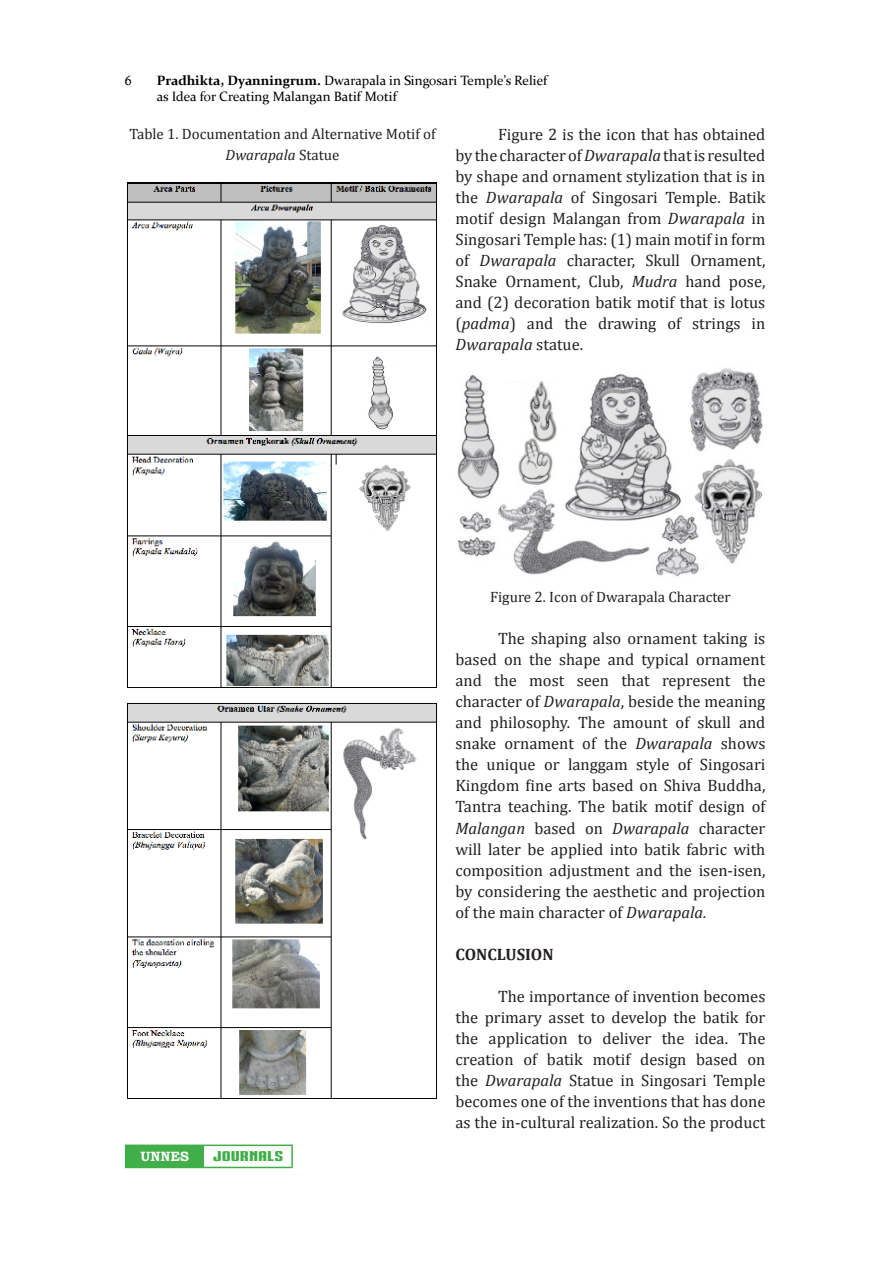
<style>
.page{position:relative;width:893px;height:1263px;background:#fff}
.page>*{position:absolute;margin:0;border:0;box-sizing:border-box;transform-origin:0 0}
.t1{font:16.5px/21px "Cambria";color:#231f20;text-align:justify}
.t2{font:700 16.5px "Cambria";color:#231f20}
.t3{font:15px/21px "Cambria";color:#231f20;text-align:center}
.t4{font:13.5px/16.2px "Constantia";color:#000}
.t5{font:13.5px "IRONMANOFWAR2 NCV";color:#40ae49;scale:1.53 1}
.t6{font:700 13.5px "Bookman Old Style";color:#fff}
.t7{font:13.5px "Calisto";color:#000}
.s1{font-weight:700}
.s2{font-style:italic}
</style>
<div class="page">
<div style="left:126px;top:1145px;width:78px;height:22px;background:#40ae49"></div>
<hr style="left:125px;top:1144px;width:79px;height:2px;background:#40ae49">
<svg style="left:125px;top:1146px;width:1px;height:21px"></svg>
<hr style="left:204px;top:1144px;width:89px;height:2px;background:#40ae49">
<hr style="left:291px;top:1146px;width:2px;height:21px;background:#40ae49">
<hr style="left:125px;top:1167px;width:79px;height:1px;background:#40ae49">
<hr style="left:204px;top:1167px;width:89px;height:1px;background:#40ae49">
<img style="left:457px;top:368px;width:306px;height:209px">
<img style="left:128px;top:183px;width:309px;height:505px">
<img style="left:128px;top:703px;width:309px;height:395px">
<p class="t7" style="left:125px;top:73px;width:8px">6</p>
<p class="t4" style="left:157px;top:71px;width:392px"><span class="s1">Pradhikta, Dyanningrum.</span> Dwarapala in Singosari Temple’s Relief as Idea for Creating Malangan Batif Motif</p>
<p class="t3" style="left:129px;top:124px;width:308px">Table 1. Documentation and Alternative Motif of<br><span class="s2">Dwarapala</span> Statue</p>
<p class="t1" style="left:455px;top:124px;width:311px;text-indent:43px">Figure 2 is the icon that has obtained by the character of <span class="s2">Dwarapala</span> that is resulted by shape and ornament stylization that is in the <span class="s2">Dwarapala</span> of Singosari Temple. Batik motif design Malangan from <span class="s2">Dwarapala</span> in Singosari Temple has: (1) main motif in form of <span class="s2">Dwarapala</span> character, Skull Ornament, Snake Ornament, Club, <span class="s2">Mudra</span> hand pose, and (2) decoration batik motif that is lotus (<span class="s2">padma</span>) and the drawing of strings in <span class="s2">Dwarapala</span> statue.</p>
<p class="t6" style="left:141px;top:1148px;width:50px">UNNES</p>
<p class="t5" style="left:213px;top:1147px;width:48px">JOURNALS</p>
<p class="t3" style="left:490px;top:587px;width:242px">Figure 2. Icon of Dwarapala Character</p>
<p class="t1" style="left:455px;top:628px;width:311px;text-indent:43px">The shaping also ornament taking is based on the shape and typical ornament and the most seen that represent the character of <span class="s2">Dwarapala</span>, beside the meaning and philosophy. The amount of skull and snake ornament of the <span class="s2">Dwarapala</span> shows the unique or langgam style of Singosari Kingdom fine arts based on Shiva Buddha, Tantra teaching. The batik motif design of <span class="s2">Malangan</span> based on <span class="s2">Dwarapala</span> character will later be applied into batik fabric with composition adjustment and the isen-isen, by considering the aesthetic and projection of the main character of <span class="s2">Dwarapala.</span></p>
<p class="t2" style="left:455px;top:944px;width:100px">CONCLUSION</p>
<p class="t1" style="left:455px;top:985px;width:311px;text-indent:43px">The importance of invention becomes the primary asset to develop the batik for the application to deliver the idea. The creation of batik motif design based on the <span class="s2">Dwarapala</span> Statue in Singosari Temple becomes one of the inventions that has done as the in-cultural realization. So the product</p>
</div>
